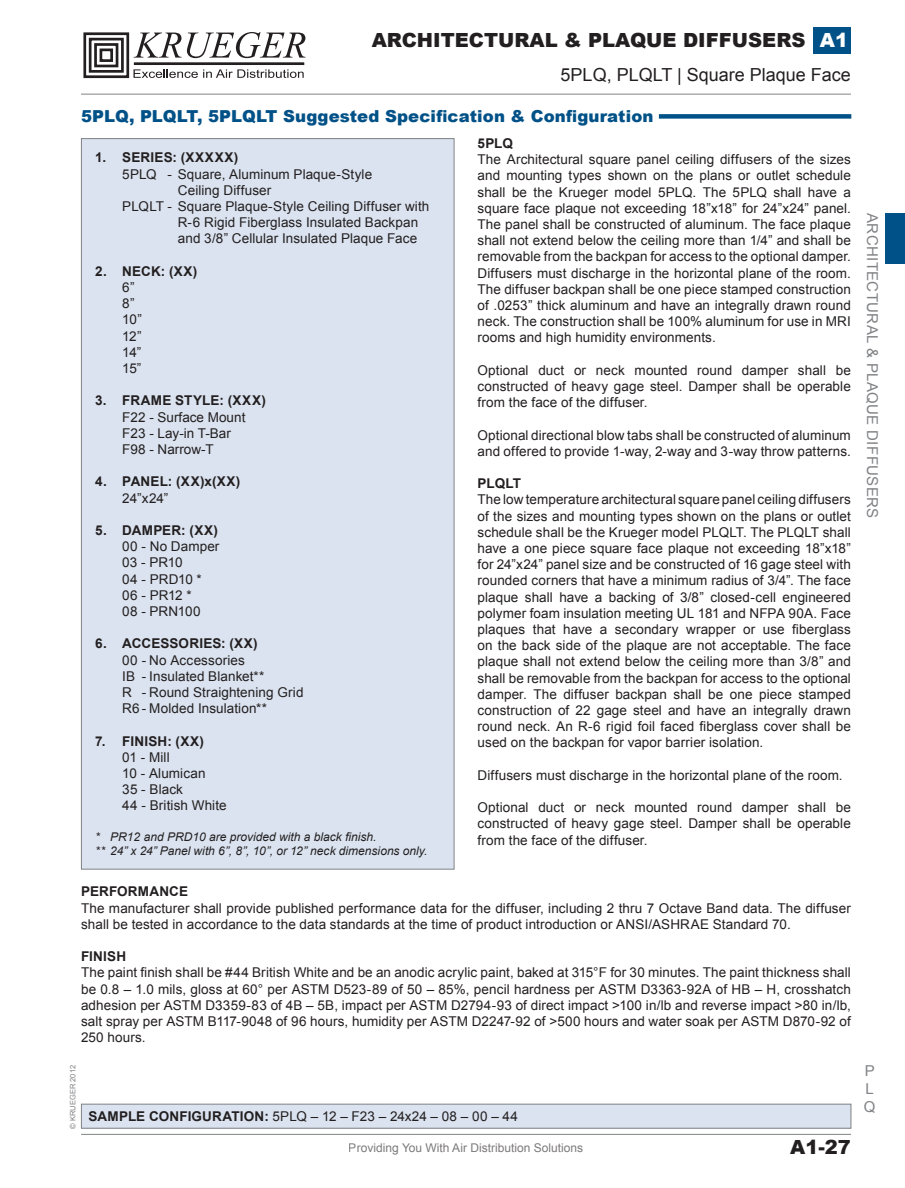
<style>
.page{position:relative;width:905px;height:1188px;background:#fff}
.page>*{position:absolute;margin:0;border:0;box-sizing:border-box;transform-origin:0 0}
.t1{font:900 19.5px "Arial";color:#231f20}
.t2{font:18px "Arial";color:#231f20}
.Normal_Text{font:900 16.5px "Arial";letter-spacing:.01em;color:#005187}
.t3{font:15px "Arial";letter-spacing:.025em;color:#808285}
.Normal_Text-2{font:13.5px/16.2px "Arial";letter-spacing:.005em;color:#231f20;text-align:justify}
.Normal_Text-3{font:700 13.5px "Arial";letter-spacing:.015em;color:#231f20}
.t4{font:italic 12px/14.4px "Arial";color:#231f20}
.t5{font:12px "Arial";color:#231f20}
.t6{font:7.5px "Arial";color:#808285}
.s1{color:#fff}
.s2{font-weight:700}
</style>
<div class="page">
<hr style="left:81px;top:1134px;width:769px;height:1px;background:#808285">
<hr style="left:81px;top:94px;width:769px;height:1px;background:#808285">
<div style="left:813px;top:27px;width:38px;height:27px;background:#005187"></div>
<div style="left:83px;top:32px;width:46px;height:46px;border:3px solid #231f20"></div>
<div style="left:89px;top:38px;width:35px;height:35px;border:3px solid #231f20"></div>
<div style="left:94px;top:43px;width:24px;height:24px;border:3px solid #231f20"></div>
<div style="left:100px;top:49px;width:13px;height:13px;border:3px solid #231f20"></div>
<hr style="left:134px;top:62px;width:170px;height:3px;background:#231f20">
<svg style="left:133px;top:32px;width:172px;height:26px"></svg>
<svg style="left:133px;top:69px;width:171px;height:9px"></svg>
<div style="left:885px;top:213px;width:19px;height:51px;background:#005187"></div>
<div style="left:81px;top:139px;width:373px;height:730px;background:#dae3ef"></div>
<div style="left:81px;top:1104px;width:769px;height:24px;background:#dae3ef"></div>
<div style="left:81px;top:1104px;width:770px;height:25px;border:1px solid #808285"></div>
<div style="left:659px;top:114px;width:192px;height:5px;background:#005187"></div>
<h1 class="t1" style="left:371px;top:26px;width:478px">ARCHITECTURAL &amp; PLAQUE DIFFUSERS <span class="s1">A1</span></h1>
<p class="t2" style="left:560px;top:63px;width:292px">5PLQ, PLQLT | Square Plaque Face</p>
<p class="Normal_Text" style="left:81px;top:104px;width:574px">5PLQ, PLQLT, 5PLQLT Suggested Specification &amp; Configuration</p>
<p class="Normal_Text-3" style="left:95px;top:149px;width:144px">1. SERIES: (XXXXX)</p>
<p class="Normal_Text-2" style="left:122px;top:166px;width:251px">5PLQ - Square, Aluminum Plaque-Style</p>
<p class="Normal_Text-2" style="left:178px;top:182px;width:95px">Ceiling Diffuser</p>
<p class="Normal_Text-2" style="left:122px;top:198px;width:308px">PLQLT - Square Plaque-Style Ceiling Diffuser with</p>
<p class="Normal_Text-2" style="left:178px;top:214px;width:242px">R-6 Rigid Fiberglass Insulated Backpan</p>
<p class="Normal_Text-2" style="left:178px;top:231px;width:241px">and 3/8” Cellular Insulated Plaque Face</p>
<p class="Normal_Text-3" style="left:95px;top:262px;width:104px">2. NECK: (XX)</p>
<p class="Normal_Text-2" style="left:122px;top:279px;width:14px">6”</p>
<p class="Normal_Text-2" style="left:122px;top:295px;width:14px">8”</p>
<p class="Normal_Text-2" style="left:122px;top:312px;width:21px">10”</p>
<p class="Normal_Text-2" style="left:122px;top:328px;width:21px">12”</p>
<p class="Normal_Text-2" style="left:122px;top:344px;width:21px">14”</p>
<p class="Normal_Text-2" style="left:122px;top:360px;width:21px">15”</p>
<p class="Normal_Text-3" style="left:95px;top:392px;width:172px">3. FRAME STYLE: (XXX)</p>
<p class="Normal_Text-2" style="left:122px;top:409px;width:125px">F22 - Surface Mount</p>
<p class="Normal_Text-2" style="left:122px;top:425px;width:110px">F23 - Lay-in T-Bar</p>
<p class="Normal_Text-2" style="left:122px;top:441px;width:93px">F98 - Narrow-T</p>
<p class="Normal_Text-3" style="left:95px;top:473px;width:147px">4. PANEL: (XX)x(XX)</p>
<p class="Normal_Text-2" style="left:122px;top:490px;width:48px">24”x24”</p>
<p class="Normal_Text-3" style="left:95px;top:521px;width:124px">5. DAMPER: (XX)</p>
<p class="Normal_Text-2" style="left:122px;top:538px;width:99px">00 - No Damper</p>
<p class="Normal_Text-2" style="left:122px;top:555px;width:62px">03 - PR10</p>
<p class="Normal_Text-2" style="left:122px;top:571px;width:81px">04 - PRD10 *</p>
<p class="Normal_Text-2" style="left:122px;top:587px;width:71px">06 - PR12 *</p>
<p class="Normal_Text-2" style="left:122px;top:603px;width:80px">08 - PRN100</p>
<p class="Normal_Text-3" style="left:95px;top:635px;width:164px">6. ACCESSORIES: (XX)</p>
<p class="Normal_Text-2" style="left:122px;top:652px;width:124px">00 - No Accessories</p>
<p class="Normal_Text-2" style="left:122px;top:668px;width:144px">IB - Insulated Blanket**</p>
<p class="Normal_Text-2" style="left:122px;top:684px;width:183px">R - Round Straightening Grid</p>
<p class="Normal_Text-2" style="left:122px;top:700px;width:146px">R6 - Molded Insulation**</p>
<p class="Normal_Text-3" style="left:95px;top:732px;width:110px">7. FINISH: (XX)</p>
<p class="Normal_Text-2" style="left:122px;top:749px;width:49px">01 - Mill</p>
<p class="Normal_Text-2" style="left:122px;top:765px;width:85px">10 - Alumican</p>
<p class="Normal_Text-2" style="left:122px;top:781px;width:62px">35 - Black</p>
<p class="Normal_Text-2" style="left:122px;top:798px;width:106px">44 - British White</p>
<p class="t4" style="left:95px;top:830px;width:334px">* PR12 and PRD10 are provided with a black finish.<br>** 24” x 24” Panel with 6”, 8”, 10”, or 12” neck dimensions only.</p>
<p class="Normal_Text-3" style="left:477px;top:134px;width:37px">5PLQ</p>
<p class="Normal_Text-2" style="left:477px;top:152px;width:375px">The Architectural square panel ceiling diffusers of the sizes and mounting types shown on the plans or outlet schedule shall be the Krueger model 5PLQ. The 5PLQ shall have a square face plaque not exceeding 18”x18” for 24”x24” panel.<br>The panel shall be constructed of aluminum. The face plaque shall not extend below the ceiling more than 1/4” and shall be removable from the backpan for access to the optional damper.<br>Diffusers must discharge in the horizontal plane of the room.<br>The diffuser backpan shall be one piece stamped construction of .0253” thick aluminum and have an integrally drawn round neck. The construction shall be 100% aluminum for use in MRI rooms and high humidity environments.</p>
<p class="Normal_Text-2" style="left:477px;top:362px;width:375px">Optional duct or neck mounted round damper shall be constructed of heavy gage steel. Damper shall be operable from the face of the diffuser.</p>
<p class="Normal_Text-2" style="left:477px;top:427px;width:375px">Optional directional blow tabs shall be constructed of aluminum and offered to provide 1-way, 2-way and 3-way throw patterns.</p>
<p class="Normal_Text-3" style="left:477px;top:475px;width:45px">PLQLT</p>
<p class="Normal_Text-2" style="left:477px;top:492px;width:375px">The low temperature architectural square panel ceiling diffusers of the sizes and mounting types shown on the plans or outlet schedule shall be the Krueger model PLQLT. The PLQLT shall have a one piece square face plaque not exceeding 18”x18” for 24”x24” panel size and be constructed of 16 gage steel with rounded corners that have a minimum radius of 3/4”. The face plaque shall have a backing of 3/8” closed-cell engineered polymer foam insulation meeting UL 181 and NFPA 90A. Face plaques that have a secondary wrapper or use fiberglass on the back side of the plaque are not acceptable. The face plaque shall not extend below the ceiling more than 3/8” and shall be removable from the backpan for access to the optional damper. The diffuser backpan shall be one piece stamped construction of 22 gage steel and have an integrally drawn round neck. An R-6 rigid foil faced fiberglass cover shall be used on the backpan for vapor barrier isolation.</p>
<p class="Normal_Text-2" style="left:477px;top:767px;width:366px">Diffusers must discharge in the horizontal plane of the room.</p>
<p class="Normal_Text-2" style="left:477px;top:800px;width:375px">Optional duct or neck mounted round damper shall be constructed of heavy gage steel. Damper shall be operable from the face of the diffuser.</p>
<p class="Normal_Text-3" style="left:81px;top:883px;width:108px">PERFORMANCE</p>
<p class="Normal_Text-2" style="left:81px;top:900px;width:771px">The manufacturer shall provide published performance data for the diffuser, including 2 thru 7 Octave Band data. The diffuser shall be tested in accordance to the data standards at the time of product introduction or ANSI/ASHRAE Standard 70.</p>
<p class="Normal_Text-3" style="left:81px;top:948px;width:47px">FINISH</p>
<p class="Normal_Text-2" style="left:81px;top:965px;width:771px">The paint finish shall be #44 British White and be an anodic acrylic paint, baked at 315°F for 30 minutes. The paint thickness shall be 0.8 – 1.0 mils, gloss at 60° per ASTM D523-89 of 50 – 85%, pencil hardness per ASTM D3363-92A of HB – H, crosshatch adhesion per ASTM D3359-83 of 4B – 5B, impact per ASTM D2794-93 of direct impact &gt;100 in/lb and reverse impact &gt;80 in/lb, salt spray per ASTM B117-9048 of 96 hours, humidity per ASTM D2247-92 of &gt;500 hours and water soak per ASTM D870-92 of 250 hours.</p>
<p class="t6" style="left:68px;top:1129px;width:65px;rotate:-90deg">© KRUEGER 2012</p>
<p class="Normal_Text-2" style="left:88px;top:1108px;width:431px"><span class="s2">SAMPLE CONFIGURATION:</span> 5PLQ – 12 – F23 – 24x24 – 08 – 00 – 44</p>
<p class="t5" style="left:349px;top:1140px;width:236px">Providing You With Air Distribution Solutions</p>
<h1 class="t1" style="left:790px;top:1133px;width:62px">A1-27</h1>
<p class="t3" style="left:882px;top:213px;width:307px;rotate:90deg">ARCHITECTURAL &amp; PLAQUE DIFFUSERS</p>
<p class="t3" style="left:864px;top:1061px;width:12px">P</p>
<p class="t3" style="left:865px;top:1079px;width:10px">L</p>
<p class="t3" style="left:863px;top:1097px;width:13px">Q</p>
</div>
